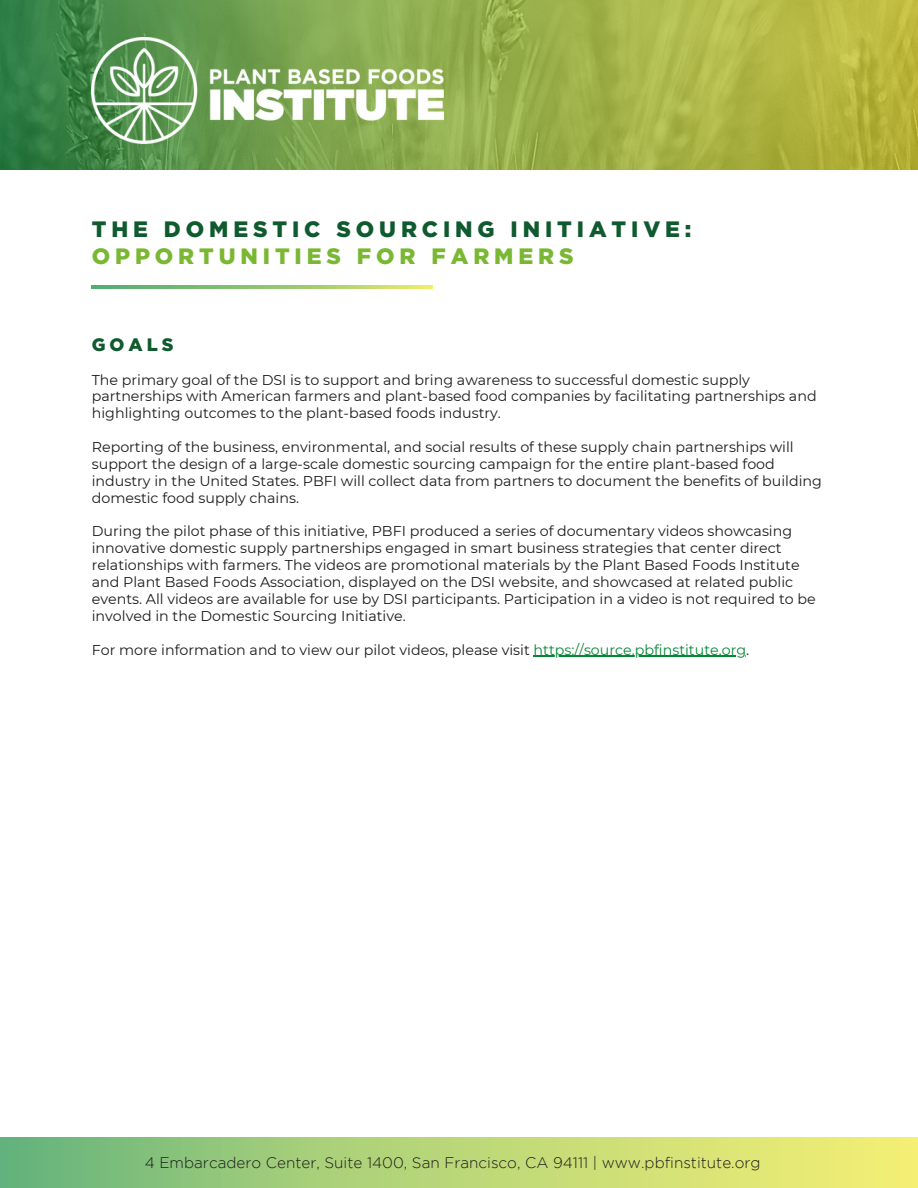
<style>
.page{position:relative;width:918px;height:1188px;background:#fff}
.page>*{position:absolute;margin:0;border:0;box-sizing:border-box;transform-origin:0 0}
.t1{font:900 22.2px "Gotham";letter-spacing:.22em;color:#0f5a2e}
.t2{font:900 22.2px "Gotham";letter-spacing:.22em;color:#7ab732}
.t3{font:900 18px "Gotham";letter-spacing:.22em;color:#0f5a2e}
.t4{font:300 15.3px "Gotham";color:#1c1c1a}
.t5{font:14.25px/16.8px "Montserrat";color:#1c1c1a}
.s1{color:#078736}
</style>
<div class="page">
<svg style="left:0;top:0;width:918px;height:170px"></svg>
<img style="left:92px;top:38px;width:352px;height:105px">
<hr style="left:534px;top:656px;width:212px;height:1px;background:#078736">
<div style="left:0;top:1138px;width:918px;height:50px;background:linear-gradient(to right,#6eb87d,#fcf374)"></div>
<h1 class="t1" style="left:92px;top:219px;width:601px">THE DOMESTIC SOURCING INITIATIVE:</h1>
<h1 class="t2" style="left:92px;top:246px;width:483px">OPPORTUNITIES FOR FARMERS</h1>
<p class="t3" style="left:92px;top:337px;width:83px">GOALS</p>
<p class="t5" style="left:92px;top:371px;width:726px">The primary goal of the DSI is to support and bring awareness to successful domestic supply partnerships with American farmers and plant-based food companies by facilitating partnerships and highlighting outcomes to the plant-based foods industry.</p>
<p class="t5" style="left:92px;top:438px;width:732px">Reporting of the business, environmental, and social results of these supply chain partnerships will support the design of a large-scale domestic sourcing campaign for the entire plant-based food industry in the United States. PBFI will collect data from partners to document the benefits of building domestic food supply chains.</p>
<p class="t5" style="left:92px;top:523px;width:725px">During the pilot phase of this initiative, PBFI produced a series of documentary videos showcasing innovative domestic supply partnerships engaged in smart business strategies that center direct relationships with farmers. The videos are promotional materials by the Plant Based Foods Institute and Plant Based Foods Association, displayed on the DSI website, and showcased at related public events. All videos are available for use by DSI participants. Participation in a video is not required to be involved in the Domestic Sourcing Initiative.</p>
<p class="t5" style="left:92px;top:641px;width:659px">For more information and to view our pilot videos, please visit <span class="s1">https://source.pbfinstitute.org</span>.</p>
<p class="t4" style="left:145px;top:1157px;width:617px">4 Embarcadero Center, Suite 1400, San Francisco, CA 94111 | www.pbfinstitute.org</p>
</div>
